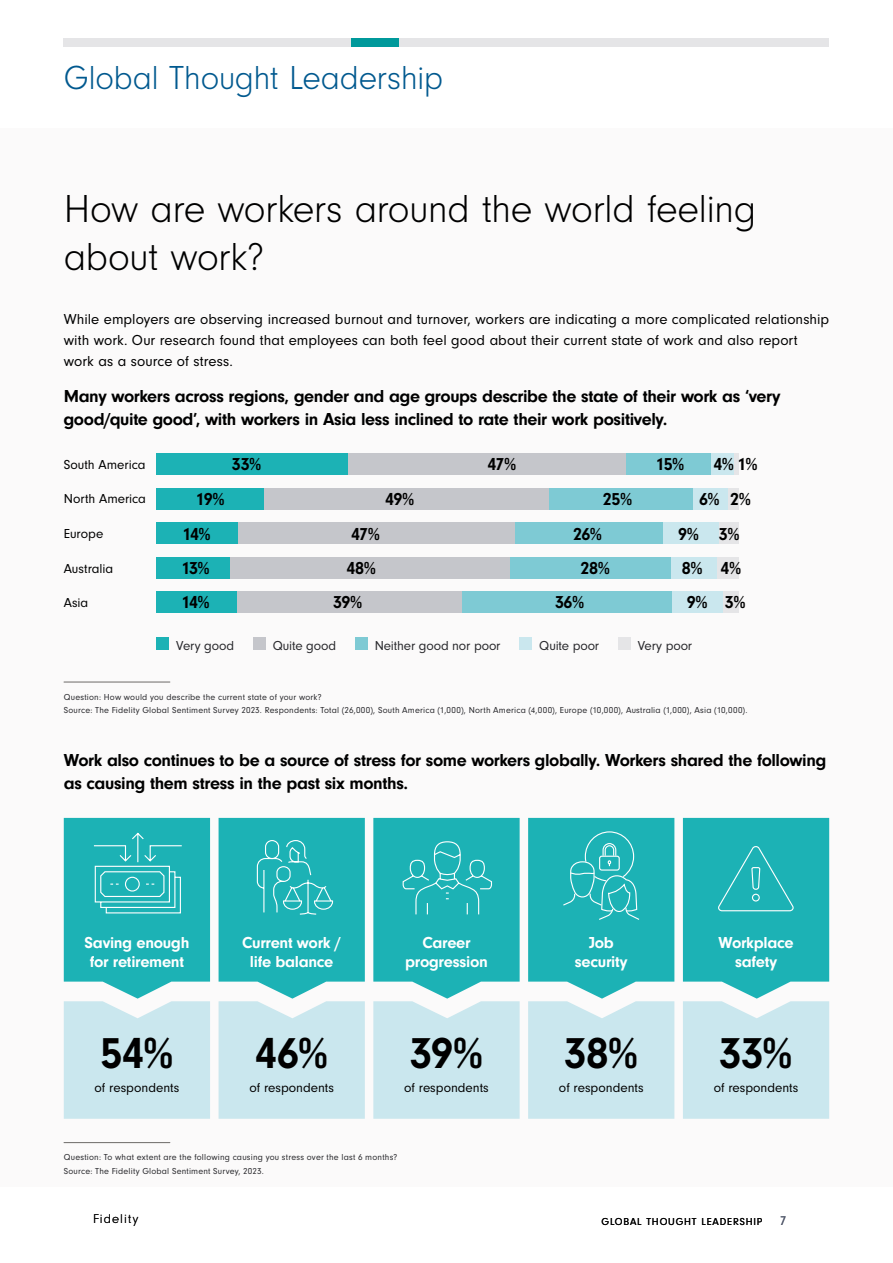
<style>
.page{position:relative;width:893px;height:1263px;background:#fff}
.page>*{position:absolute;margin:0;border:0;box-sizing:border-box;transform-origin:0 0}
.t1{font:700 45px "Neuzeit Gro";letter-spacing:-.015em;color:#000}
.t2{font:300 40.5px/48px "Neuzeit Gro";letter-spacing:-.015em;color:#000}
.t3{font:300 34.5px "Neuzeit Gro";letter-spacing:-.01em;color:#00598f}
.t4{font:700 18px/22.5px "Neuzeit Gro";letter-spacing:-.02em;color:#000}
.t5{font:700 16.5px/19.8px "Neuzeit Gro";letter-spacing:-.02em;color:#fff;text-align:center}
.t6{font:15px/21px "Neuzeit Gro";letter-spacing:.005em;color:#000}
.t7{font:13.5px "Neuzeit Gro";color:#000}
.t8{font:13.5px "Neuzeit Gro";letter-spacing:-.01em;color:#29292d}
.t9{font:300 13.2px "Neuzeit Gro";letter-spacing:.08em;color:#000}
.t10{font:13.2px "Neuzeit Gro";color:#555c6e}
.t11{font:10.5px "Neuzeit Gro";letter-spacing:.08em;color:#000}
.t12{font:9px/13.2px "Neuzeit Gro";letter-spacing:.02em;color:#29292d}
</style>
<div class="page">
<div style="left:64px;top:38px;width:765px;height:8px;background:#e5e5e7"></div>
<div style="left:0;top:128px;width:893px;height:1058px;background:#fbfafa"></div>
<hr style="left:64px;top:1142px;width:106px;height:1px;background:#6c6a68">
<hr style="left:64px;top:682px;width:106px;height:1px;background:#6c6a68">
<div style="left:156px;top:453px;width:192px;height:22px;background:#1cb2b5"></div>
<div style="left:348px;top:453px;width:278px;height:22px;background:#c5c6cb"></div>
<div style="left:626px;top:453px;width:85px;height:22px;background:#7ecad4"></div>
<div style="left:711px;top:453px;width:23px;height:22px;background:#cae7ee"></div>
<hr style="left:734px;top:453px;width:4px;height:22px;background:#e5e5e7">
<div style="left:156px;top:488px;width:108px;height:21px;background:#1cb2b5"></div>
<div style="left:264px;top:488px;width:285px;height:21px;background:#c5c6cb"></div>
<div style="left:549px;top:488px;width:144px;height:21px;background:#7ecad4"></div>
<div style="left:693px;top:488px;width:35px;height:21px;background:#cae7ee"></div>
<div style="left:728px;top:488px;width:10px;height:21px;background:#e5e5e7"></div>
<div style="left:156px;top:522px;width:83px;height:22px;background:#1cb2b5"></div>
<div style="left:239px;top:522px;width:276px;height:22px;background:#c5c6cb"></div>
<div style="left:515px;top:522px;width:148px;height:22px;background:#7ecad4"></div>
<div style="left:663px;top:522px;width:56px;height:22px;background:#cae7ee"></div>
<div style="left:719px;top:522px;width:19px;height:22px;background:#e5e5e7"></div>
<div style="left:156px;top:557px;width:74px;height:21px;background:#1cb2b5"></div>
<div style="left:230px;top:557px;width:280px;height:21px;background:#c5c6cb"></div>
<div style="left:510px;top:557px;width:161px;height:21px;background:#7ecad4"></div>
<div style="left:671px;top:557px;width:46px;height:21px;background:#cae7ee"></div>
<div style="left:717px;top:557px;width:21px;height:21px;background:#e5e5e7"></div>
<div style="left:156px;top:591px;width:81px;height:22px;background:#1cb2b5"></div>
<div style="left:237px;top:591px;width:225px;height:22px;background:#c5c6cb"></div>
<div style="left:462px;top:591px;width:210px;height:22px;background:#7ecad4"></div>
<div style="left:672px;top:591px;width:51px;height:22px;background:#cae7ee"></div>
<div style="left:723px;top:591px;width:15px;height:22px;background:#e5e5e7"></div>
<div style="left:156px;top:637px;width:13px;height:13px;background:#1cb2b5"></div>
<div style="left:253px;top:637px;width:12px;height:13px;background:#c5c6cb"></div>
<div style="left:355px;top:637px;width:12px;height:13px;background:#7ecad4"></div>
<div style="left:519px;top:637px;width:13px;height:13px;background:#cae7ee"></div>
<div style="left:618px;top:637px;width:13px;height:13px;background:#e5e5e7"></div>
<svg style="left:683px;top:818px;width:146px;height:301px;background:#6dcbcf"></svg>
<svg style="left:373px;top:818px;width:147px;height:301px;background:#6fcbd0"></svg>
<svg style="left:219px;top:818px;width:146px;height:301px;background:#6fcbd0"></svg>
<svg style="left:64px;top:818px;width:146px;height:301px;background:#70ccd0"></svg>
<div style="left:351px;top:38px;width:48px;height:8px;background:#00999b"></div>
<svg style="left:528px;top:818px;width:146px;height:301px;background:#70ccd0"></svg>
<h3 class="t3" style="left:64px;top:60px;width:381px">Global Thought Leadership</h3>
<h2 class="t2" style="left:64px;top:186px;width:694px">How are workers around the world feeling about work?</h2>
<p class="t6" style="left:64px;top:309px;width:767px">While employers are observing increased burnout and turnover, workers are indicating a more complicated relationship with work. Our research found that employees can both feel good about their current state of work and also report work as a source of stress.</p>
<p class="t4" style="left:64px;top:385px;width:718px">Many workers across regions, gender and age groups describe the state of their work as ‘very good/quite good’, with workers in Asia less inclined to rate their work positively.</p>
<p class="t7" style="left:64px;top:457px;width:83px">South America</p>
<p class="t7" style="left:64px;top:491px;width:84px">North America</p>
<p class="t7" style="left:64px;top:526px;width:41px">Europe</p>
<p class="t7" style="left:64px;top:561px;width:51px">Australia</p>
<p class="t7" style="left:64px;top:595px;width:26px">Asia</p>
<p class="t4" style="left:232px;top:453px;width:31px">33%</p>
<p class="t4" style="left:487px;top:453px;width:30px">47%</p>
<p class="t4" style="left:655px;top:453px;width:30px">15%</p>
<p class="t4" style="left:713px;top:453px;width:46px">4% 1%</p>
<p class="t4" style="left:196px;top:488px;width:30px">19%</p>
<p class="t4" style="left:385px;top:488px;width:31px">49%</p>
<p class="t4" style="left:603px;top:488px;width:31px">25%</p>
<p class="t4" style="left:699px;top:488px;width:54px">6% 2%</p>
<p class="t4" style="left:182px;top:523px;width:30px">14%</p>
<p class="t4" style="left:351px;top:523px;width:30px">47%</p>
<p class="t4" style="left:573px;top:523px;width:30px">26%</p>
<p class="t4" style="left:678px;top:523px;width:22px">9%</p>
<p class="t4" style="left:181px;top:557px;width:30px">13%</p>
<p class="t4" style="left:346px;top:557px;width:31px">48%</p>
<p class="t4" style="left:580px;top:557px;width:31px">28%</p>
<p class="t4" style="left:682px;top:557px;width:61px">8% 4%</p>
<p class="t4" style="left:181px;top:591px;width:30px">14%</p>
<p class="t4" style="left:333px;top:591px;width:31px">39%</p>
<p class="t4" style="left:555px;top:591px;width:31px">36%</p>
<p class="t4" style="left:687px;top:591px;width:60px">9% 3%</p>
<p class="t8" style="left:176px;top:638px;width:59px">Very good</p>
<p class="t8" style="left:273px;top:638px;width:65px">Quite good</p>
<p class="t8" style="left:375px;top:638px;width:127px">Neither good nor poor</p>
<p class="t8" style="left:539px;top:638px;width:61px">Quite poor</p>
<p class="t8" style="left:638px;top:638px;width:56px">Very poor</p>
<p class="t4" style="left:719px;top:523px;width:22px">3%</p>
<p class="t12" style="left:64px;top:690px;width:685px">Question: How would you describe the current state of your work?<br>Source: The Fidelity Global Sentiment Survey 2023. Respondents: Total (26,000), South America (1,000), North America (4,000), Europe (10,000), Australia (1,000), Asia (10,000).</p>
<p class="t4" style="left:64px;top:749px;width:764px">Work also continues to be a source of stress for some workers globally. Workers shared the following as causing them stress in the past six months.</p>
<p class="t5" style="left:84px;top:932px;width:106px">Saving enough for retirement</p>
<p class="t5" style="left:242px;top:932px;width:101px">Current work / life balance</p>
<p class="t5" style="left:405px;top:932px;width:84px">Career progression</p>
<p class="t5" style="left:575px;top:932px;width:54px">Job security</p>
<p class="t5" style="left:718px;top:932px;width:77px">Workplace safety</p>
<h1 class="t1" style="left:100px;top:1028px;width:75px">54%</h1>
<p class="t7" style="left:95px;top:1080px;width:86px">of respondents</p>
<h1 class="t1" style="left:255px;top:1028px;width:75px">46%</h1>
<p class="t7" style="left:249px;top:1080px;width:86px">of respondents</p>
<h1 class="t1" style="left:410px;top:1028px;width:75px">39%</h1>
<p class="t7" style="left:404px;top:1080px;width:86px">of respondents</p>
<p class="t12" style="left:64px;top:1151px;width:335px">Question: To what extent are the following causing you stress over the last 6 months?<br>Source: The Fidelity Global Sentiment Survey, 2023.</p>
<h1 class="t1" style="left:564px;top:1028px;width:76px">38%</h1>
<p class="t7" style="left:559px;top:1080px;width:86px">of respondents</p>
<h1 class="t1" style="left:719px;top:1028px;width:75px">33%</h1>
<p class="t7" style="left:714px;top:1080px;width:86px">of respondents</p>
<p class="t9" style="left:93px;top:1212px;width:47px">Fidelity</p>
<p class="t11" style="left:601px;top:1215px;width:162px">GLOBAL THOUGHT LEADERSHIP</p>
<p class="t10" style="left:780px;top:1214px;width:8px">7</p>
</div>
